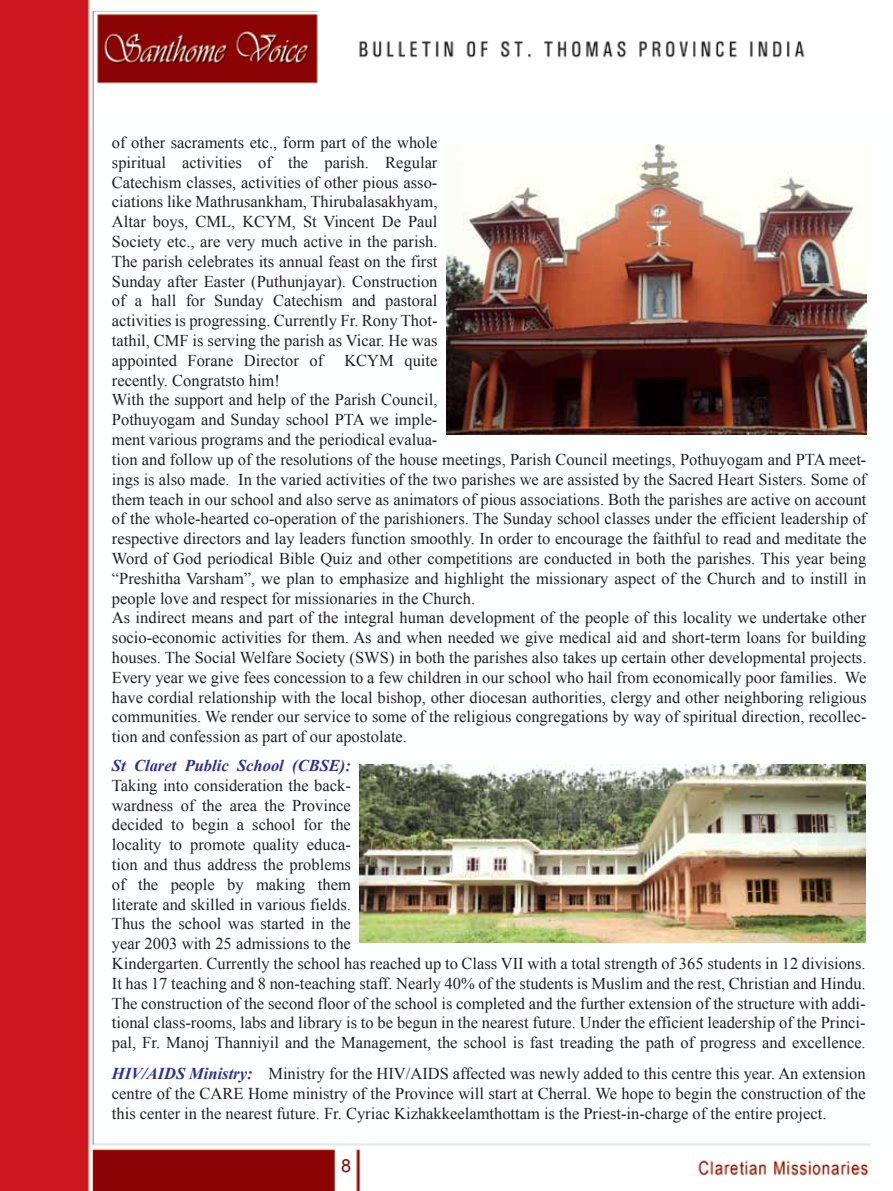
<style>
.page{position:relative;width:893px;height:1191px;background:#fff}
.page>*{position:absolute;margin:0;border:0;box-sizing:border-box;transform-origin:0 0}
.t1{font:18px "Arial";color:#8b0304}
.t2{font:16.5px/19.8px "Times New Roman";color:#231f20;text-align:justify}
.t3{font:italic 700 16.5px "Times New Roman";color:#2e3092}
.s1{font-weight:700;font-style:italic;color:#2e3092}
</style>
<div class="page">
<img style="left:0;top:0;width:871px;height:1191px">
<img style="left:446px;top:144px;width:420px;height:291px">
<img style="left:360px;top:764px;width:506px;height:178px">
<p class="t2" style="left:112px;top:132px;width:327px">of other sacraments etc., form part of the whole spiritual activities of the parish. Regular Catechism classes, activities of other pious asso&shy;ciations like Mathrusankham, Thirubalasakhyam, Altar boys, CML, KCYM, St Vincent De Paul Society etc., are very much active in the parish.<br>The parish celebrates its annual feast on the first Sunday after Easter (Puthunjayar). Construction of a hall for Sunday Catechism and pastoral activities is progressing. Currently Fr. Rony Thot&shy;tathil, CMF is serving the parish as Vicar. He was appointed Forane Director of</p>
<p class="t2" style="left:344px;top:350px;width:95px">KCYM quite</p>
<p class="t2" style="left:112px;top:370px;width:756px;text-align:left">recently. Congratsto him!<br>With the support and help of the Parish Council,<br>Pothuyogam and Sunday school PTA we imple-<br>ment various programs and the periodical evalua-<br>tion and follow up of the resolutions of the house meetings, Parish Council meetings, Pothuyogam and PTA meet&shy;ings is also made. In the varied activities of the two parishes we are assisted by the Sacred Heart Sisters. Some of them teach in our school and also serve as animators of pious associations. Both the parishes are active on account of the whole-hearted co-operation of the parishioners. The Sunday school classes under the efficient leadership of respective directors and lay leaders function smoothly. In order to encourage the faithful to read and meditate the Word of God periodical Bible Quiz and other competitions are conducted in both the parishes. This year being “Preshitha Varsham”, we plan to emphasize and highlight the missionary aspect of the Church and to instill in people love and respect for missionaries in the Church.<br>As indirect means and part of the integral human development of the people of this locality we undertake other socio-economic activities for them. As and when needed we give medical aid and short-term loans for building houses. The Social Welfare Society (SWS) in both the parishes also takes up certain other developmental projects.<br>Every year we give fees concession to a few children in our school who hail from economically poor families. We have cordial relationship with the local bishop, other diocesan authorities, clergy and other neighboring religious communities. We render our service to some of the religious congregations by way of spiritual direction, recollec&shy;tion and confession as part of our apostolate.</p>
<p class="t3" style="left:112px;top:754px;width:241px">St Claret Public School (CBSE):</p>
<p class="t2" style="left:112px;top:775px;width:755px;text-align:left">Taking into consideration the back-<br>wardness of the area the Province<br>decided to begin a school for the<br>locality to promote quality educa-<br>tion and thus address the problems<br>of the people by making them<br>literate and skilled in various fields.<br>Thus the school was started in the<br>year 2003 with 25 admissions to the<br>Kindergarten. Currently the school has reached up to Class VII with a total strength of 365 students in 12 divisions.<br>It has 17 teaching and 8 non-teaching staff. Nearly 40% of the students is Muslim and the rest, Christian and Hindu.<br>The construction of the second floor of the school is completed and the further extension of the structure with addi&shy;tional class-rooms, labs and library is to be begun in the nearest future. Under the efficient leadership of the Princi&shy;pal, Fr. Manoj Thanniyil and the Management, the school is fast treading the path of progress and excellence.</p>
<p class="t2" style="left:112px;top:1063px;width:755px"><span class="s1">HIV/AIDS Ministry:</span> Ministry for the HIV/AIDS affected was newly added to this centre this year. An extension centre of the CARE Home ministry of the Province will start at Cherral. We hope to begin the construction of the this center in the nearest future. Fr. Cyriac Kizhakkeelamthottam is the Priest-in-charge of the entire project.</p>
<p class="t1" style="left:341px;top:1153px;width:12px">8</p>
</div>
